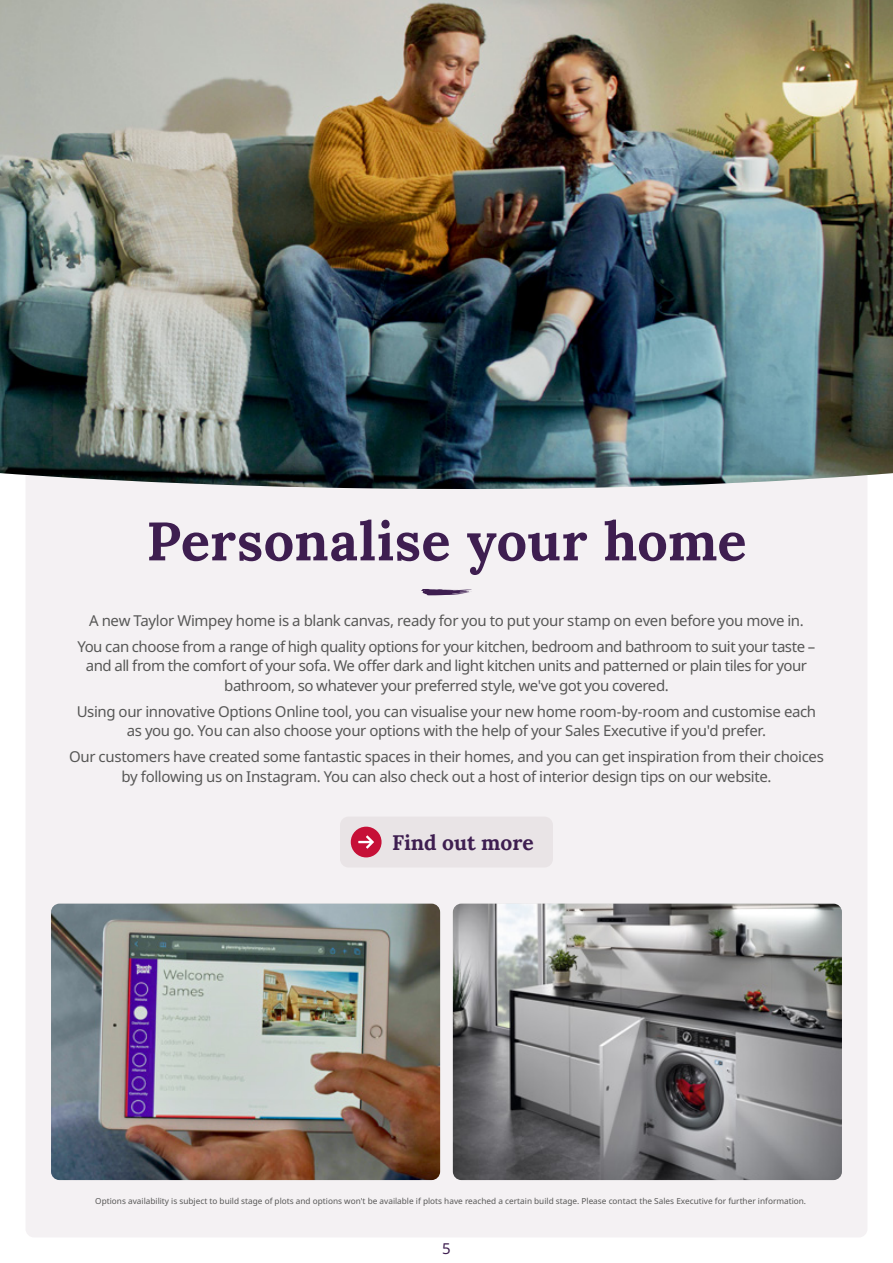
<style>
.page{position:relative;width:893px;height:1263px;background:#fff}
.page>*{position:absolute;margin:0;border:0;box-sizing:border-box;transform-origin:0 0}
.t1{font:700 54px "Lora";letter-spacing:.01em;color:#3e1e50}
.t2{font:700 21px "Lora";color:#3e1e50}
.t3{font:15px/19.5px "Noto Sans";letter-spacing:-.025em;color:#575756;text-align:center}
.t4{font:15px "Noto Sans";color:#3e1e50}
.t5{font:8.25px "Noto Sans";color:#575756}
</style>
<div class="page">
<div style="left:26px;top:34px;width:841px;height:1203px;background:#f4f1f3;border-radius:9px"></div>
<img style="left:0;top:0;width:893px;height:489px">
<img style="left:51px;top:904px;width:389px;height:276px">
<img style="left:453px;top:904px;width:389px;height:276px">
<svg style="left:421px;top:589px;width:51px;height:6px"></svg>
<div style="left:340px;top:816px;width:213px;height:51px;background:#e9e4e6;border-radius:9px"></div>
<div style="left:351px;top:827px;width:31px;height:30px;background:#c61037;border-radius:50%"></div>
<svg style="left:358px;top:835px;width:16px;height:14px"></svg>
<h1 class="t1" style="left:146px;top:500px;width:601px">Personalise your home</h1>
<p class="t3" style="left:78px;top:608px;width:739px;line-height:25.8px">A new Taylor Wimpey home is a blank canvas, ready for you to put your stamp on even before you move in.<br>You can choose from a range of high quality options for your kitchen, bedroom and bathroom to suit your taste –</p>
<p class="t3" style="left:86px;top:656px;width:723px">and all from the comfort of your sofa. We offer dark and light kitchen units and patterned or plain tiles for your bathroom, so whatever your preferred style, we've got you covered.</p>
<p class="t3" style="left:77px;top:702px;width:741px">Using our innovative Options Online tool, you can visualise your new home room-by-room and customise each as you go. You can also choose your options with the help of your Sales Executive if you'd prefer.</p>
<p class="t3" style="left:69px;top:747px;width:756px">Our customers have created some fantastic spaces in their homes, and you can get inspiration from their choices by following us on Instagram. You can also check out a host of interior design tips on our website.</p>
<h2 class="t2" style="left:392px;top:827px;width:143px">Find out more</h2>
<p class="t5" style="left:95px;top:1195px;width:712px">Options availability is subject to build stage of plots and options won't be available if plots have reached a certain build stage. Please contact the Sales Executive for further information.</p>
<p class="t4" style="left:442px;top:1237px;width:10px">5</p>
</div>
